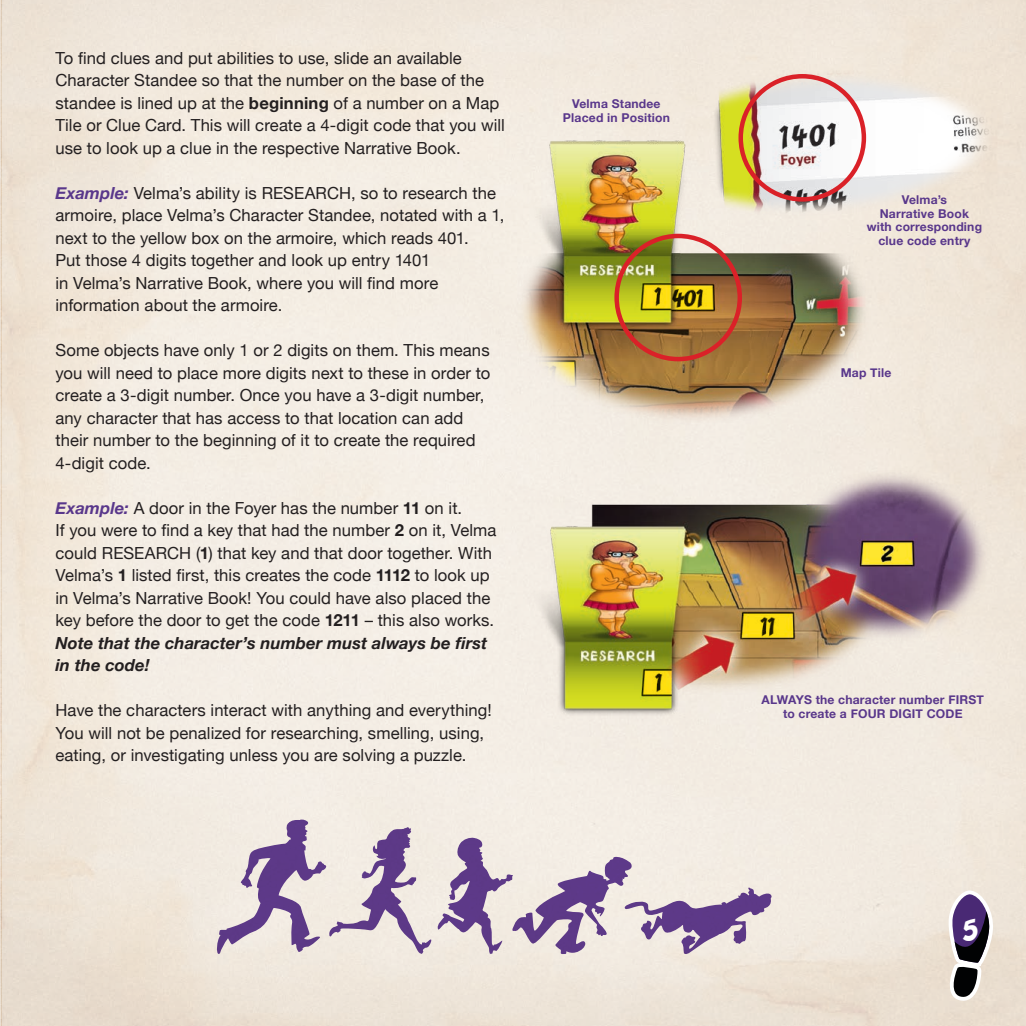
<style>
.page{position:relative;width:1026px;height:1026px;background:#fff}
.page>*{position:absolute;margin:0;border:0;box-sizing:border-box;transform-origin:0 0}
.t1{font:27px "CC Zoinks";color:#fff}
.t2{font:16.65px/22.5px "Helvetica Neue";letter-spacing:.005em;color:#231f20}
.t3{font:700 12.15px/13.5px "Helvetica Neue";letter-spacing:.015em;color:#59378b;text-align:center}
.s1{font-weight:700}
.s2{font-weight:700;font-style:italic;color:#59378b}
.s3{font-weight:700;font-style:italic}
</style>
<div class="page">
<svg style="left:944px;top:887px;width:52px;height:118px;background:#9d919c"></svg>
<img style="left:486px;top:39px;width:540px;height:400px">
<img style="left:486px;top:439px;width:540px;height:370px">
<div style="left:739px;top:74px;width:127px;height:128px;border:4px solid #da2128;border-radius:50%"></div>
<div style="left:614px;top:234px;width:128px;height:127px;border:4px solid #da2128;border-radius:50%"></div>
<svg style="left:216px;top:818px;width:556px;height:137px;background:#cec1cc"></svg>
<svg style="left:0;top:1019px;width:2px;height:7px"></svg>
<p class="t2" style="left:56px;top:48px;width:451px">To find clues and put abilities to use, slide an available Character Standee so that the number on the base of the standee is lined up at the <span class="s1">beginning</span> of a number on a Map Tile or Clue Card. This will create a 4-digit code that you will use to look up a clue in the respective Narrative Book.</p>
<p class="t2" style="left:56px;top:183px;width:450px"><span class="s2">Example:</span> Velma’s ability is RESEARCH, so to research the armoire, place Velma’s Character Standee, notated with a 1, next to the yellow box on the armoire, which reads 401.<br>Put those 4 digits together and look up entry 1401<br>in Velma’s Narrative Book, where you will find more information about the armoire.</p>
<p class="t2" style="left:56px;top:340px;width:437px">Some objects have only 1 or 2 digits on them. This means you will need to place more digits next to these in order to create a 3-digit number. Once you have a 3-digit number, any character that has access to that location can add their number to the beginning of it to create the required 4-digit code.</p>
<p class="t2" style="left:56px;top:497px;width:442px"><span class="s2">Example:</span> A door in the Foyer has the number <span class="s1">11</span> on it.<br>If you were to find a key that had the number <span class="s1">2</span> on it, Velma could RESEARCH (<span class="s1">1</span>) that key and that door together. With Velma’s <span class="s1">1</span> listed first, this creates the code <span class="s1">1112</span> to look up in Velma’s Narrative Book! You could have also placed the key before the door to get the code <span class="s1">1211</span> – this also works.<br><span class="s3">Note that the character’s number must always be first in the code!</span></p>
<p class="t2" style="left:56px;top:700px;width:438px">Have the characters interact with anything and everything!<br>You will not be penalized for researching, smelling, using, eating, or investigating unless you are solving a puzzle.</p>
<p class="t3" style="left:563px;top:98px;width:109px">Velma Standee<br>Placed in Position</p>
<p class="t3" style="left:867px;top:193px;width:117px">Velma’s<br>Narrative Book with corresponding clue code entry</p>
<p class="t3" style="left:841px;top:367px;width:52px">Map Tile</p>
<p class="t3" style="left:762px;top:693px;width:224px">ALWAYS the character number FIRST to create a FOUR DIGIT CODE</p>
<h1 class="t1" style="left:963px;top:916px;width:14px">5</h1>
</div>
